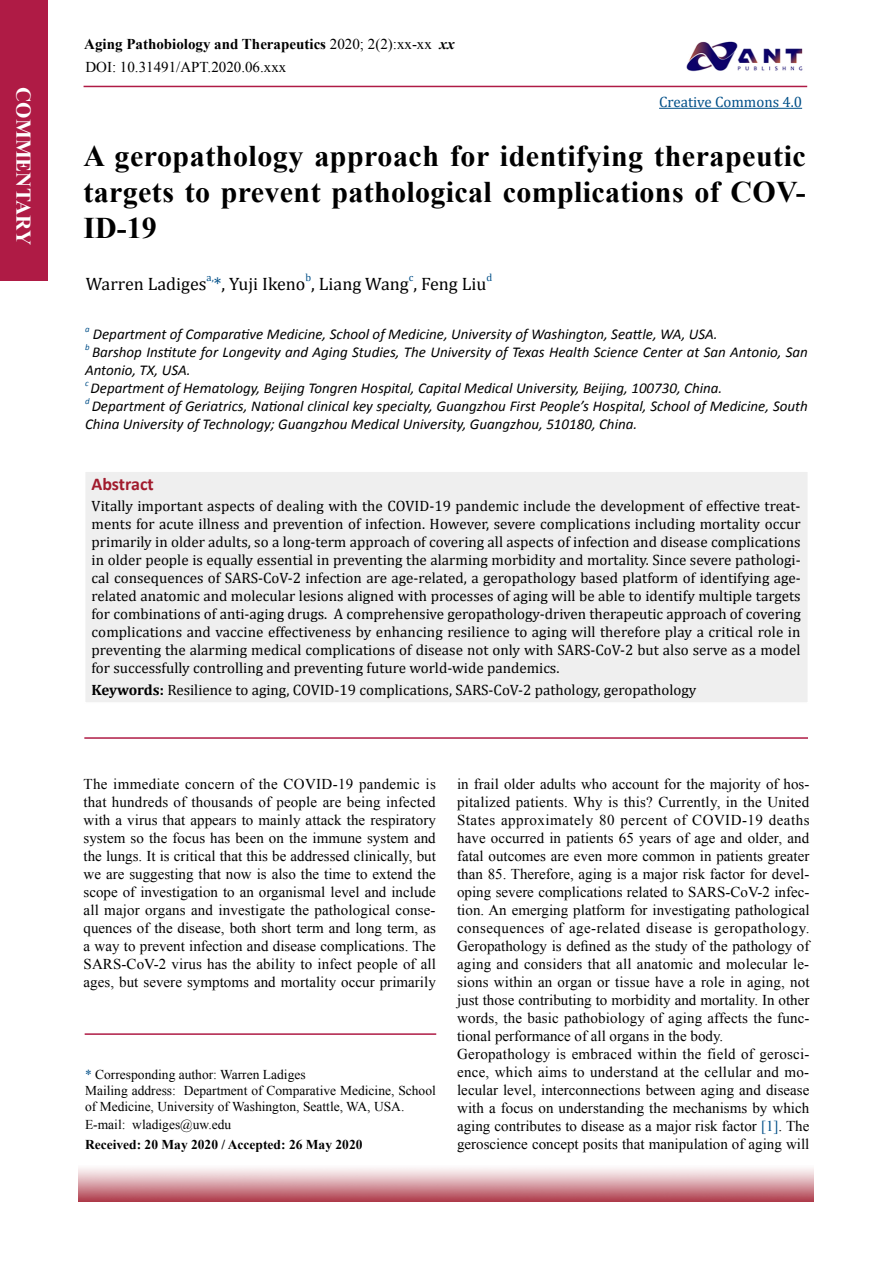
<style>
.page{position:relative;width:893px;height:1263px;background:#fff}
.page>*{position:absolute;margin:0;border:0;box-sizing:border-box;transform-origin:0 0}
.t1{font:700 30px/36px "Times New Roman";letter-spacing:.01em;color:#000;text-align:justify}
.t2{font:700 21px "Times New Roman";color:#fff}
.t3{font:18px "Cambria";color:#000}
.t4{font:700 18px "Calibri";color:#a11b2d}
.t5{font:15px/18px "Times New Roman";color:#000}
.t6{font:15px/18px "Cambria";color:#000;text-align:justify}
.t7{font:italic 15px/18px "Calibri";color:#000}
.t8{font:15px "Cambria";color:#004f88}
.t9{font:13.5px/16.2px "Times New Roman";color:#000}
.t10{font:700 13.5px "Times New Roman";color:#000}
.t11{font:10.5px "Cambria";color:#004f88}
.t12{font:italic 8.7px "Calibri";color:#004f88}
.s1{font-weight:700}
.s2{font-weight:700;font-style:italic}
.s3{color:#004f88}
</style>
<div class="page">
<div style="left:84px;top:470px;width:725px;height:234px;background:#efefef;border:2px solid #fff"></div>
<div style="left:0;top:0;width:48px;height:281px;background:#af1b45"></div>
<img style="left:686px;top:41px;width:117px;height:31px">
<hr style="left:84px;top:86px;width:723px;height:1px;background:#af1b45">
<hr style="left:659px;top:108px;width:143px;height:1px;background:#004f88">
<img style="left:79px;top:1168px;width:734px;height:33px">
<hr style="left:84px;top:737px;width:724px;height:2px;background:#af1b45">
<hr style="left:85px;top:1033px;width:351px;height:2px;background:#af1b45">
<h2 class="t2" style="left:38px;top:87px;width:159px;rotate:90deg">COMMENTARY</h2>
<p class="t5" style="left:84px;top:33px;width:372px;line-height:22.6px"><span class="s1">Aging Pathobiology and Therapeutics</span> 2020; 2(2):xx-xx <span class="s2">xx<br></span>DOI: 10.31491/APT.2020.06.xxx</p>
<p class="t8" style="left:659px;top:93px;width:145px">Creative Commons 4.0</p>
<h1 class="t1" style="left:84px;top:137px;width:724px">A geropathology approach for identifying therapeutic targets to prevent pathological complications of COV-ID-19</h1>
<p class="t3" style="left:86px;top:273px;width:402px">Warren Ladiges <span class="s3">*</span>, Yuji Ikeno , Liang Wang , Feng Liu</p>
<p class="t11" style="left:207px;top:272px;width:9px">a,</p>
<p class="t11" style="left:306px;top:272px;width:7px">b</p>
<p class="t11" style="left:409px;top:272px;width:6px">c</p>
<p class="t11" style="left:486px;top:272px;width:7px">d</p>
<p class="t12" style="left:85px;top:323px;width:6px">a</p>
<p class="t7" style="left:93px;top:324px;width:626px">Department of Comparative Medicine, School of Medicine, University of Washington, Seattle, WA, USA.</p>
<p class="t12" style="left:85px;top:341px;width:6px">b</p>
<p class="t7" style="left:85px;top:342px;width:724px;text-indent:7px">Barshop Institute for Longevity and Aging Studies, The University of Texas Health Science Center at San Antonio, San<br>Antonio, TX, USA.</p>
<p class="t12" style="left:85px;top:377px;width:5px">c</p>
<p class="t7" style="left:91px;top:378px;width:633px">Department of Hematology, Beijing Tongren Hospital, Capital Medical University, Beijing, 100730, China.</p>
<p class="t12" style="left:85px;top:395px;width:6px">d</p>
<p class="t7" style="left:85px;top:396px;width:724px;text-indent:7px">Department of Geriatrics, National clinical key specialty, Guangzhou First People’s Hospital, School of Medicine, South<br>China University of Technology; Guangzhou Medical University, Guangzhou, 510180, China.</p>
<p class="t4" style="left:91px;top:472px;width:64px">Abstract</p>
<p class="t6" style="left:92px;top:497px;width:711px">Vitally important aspects of dealing with the COVID-19 pandemic include the development of effective treat&shy;ments for acute illness and prevention of infection. However, severe complications including mortality occur primarily in older adults, so a long-term approach of covering all aspects of infection and disease complications in older people is equally essential in preventing the alarming morbidity and mortality. Since severe pathologi&shy;cal consequences of SARS-CoV-2 infection are age-related, a geropathology based platform of identifying age&shy;related anatomic and molecular lesions aligned with processes of aging will be able to identify multiple targets for combinations of anti-aging drugs. A comprehensive geropathology-driven therapeutic approach of covering complications and vaccine effectiveness by enhancing resilience to aging will therefore play a critical role in preventing the alarming medical complications of disease not only with SARS-CoV-2 but also serve as a model for successfully controlling and preventing future world-wide pandemics.</p>
<p class="t6" style="left:91px;top:681px;width:606px"><span class="s1">Keywords:</span> Resilience to aging, COVID-19 complications, SARS-CoV-2 pathology, geropathology</p>
<p class="t5" style="left:84px;top:774px;width:354px;text-align:justify">The immediate concern of the COVID-19 pandemic is that hundreds of thousands of people are being infected with a virus that appears to mainly attack the respiratory system so the focus has been on the immune system and the lungs. It is critical that this be addressed clinically, but we are suggesting that now is also the time to extend the scope of investigation to an organismal level and include all major organs and investigate the pathological conse&shy;quences of the disease, both short term and long term, as a way to prevent infection and disease complications. The SARS-CoV-2 virus has the ability to infect people of all ages, but severe symptoms and mortality occur primarily</p>
<p class="t9" style="left:85px;top:1066px;width:352px"><span class="s3">*</span> Corresponding author: Warren Ladiges<br>Mailing address: Department of Comparative Medicine, School of Medicine, University of Washington, Seattle, WA, USA.</p>
<p class="t9" style="left:85px;top:1116px;width:148px">E-mail: wladiges@uw.edu</p>
<p class="t10" style="left:85px;top:1135px;width:279px">Received: 20 May 2020 / Accepted: 26 May 2020</p>
<p class="t5" style="left:457px;top:774px;width:354px">in frail older adults who account for the majority of hos&shy;pitalized patients. Why is this? Currently, in the United States approximately 80 percent of COVID-19 deaths have occurred in patients 65 years of age and older, and fatal outcomes are even more common in patients greater than 85. Therefore, aging is a major risk factor for devel&shy;oping severe complications related to SARS-CoV-2 infec&shy;tion. An emerging platform for investigating pathological consequences of age-related disease is geropathology.<br>Geropathology is defined as the study of the pathology of aging and considers that all anatomic and molecular le&shy;sions within an organ or tissue have a role in aging, not just those contributing to morbidity and mortality. In other words, the basic pathobiology of aging affects the func&shy;tional performance of all organs in the body.<br>Geropathology is embraced within the field of gerosci&shy;ence, which aims to understand at the cellular and mo&shy;lecular level, interconnections between aging and disease with a focus on understanding the mechanisms by which aging contributes to disease as a major risk factor <span class="s3">[1]</span>. The geroscience concept posits that manipulation of aging will</p>
</div>
